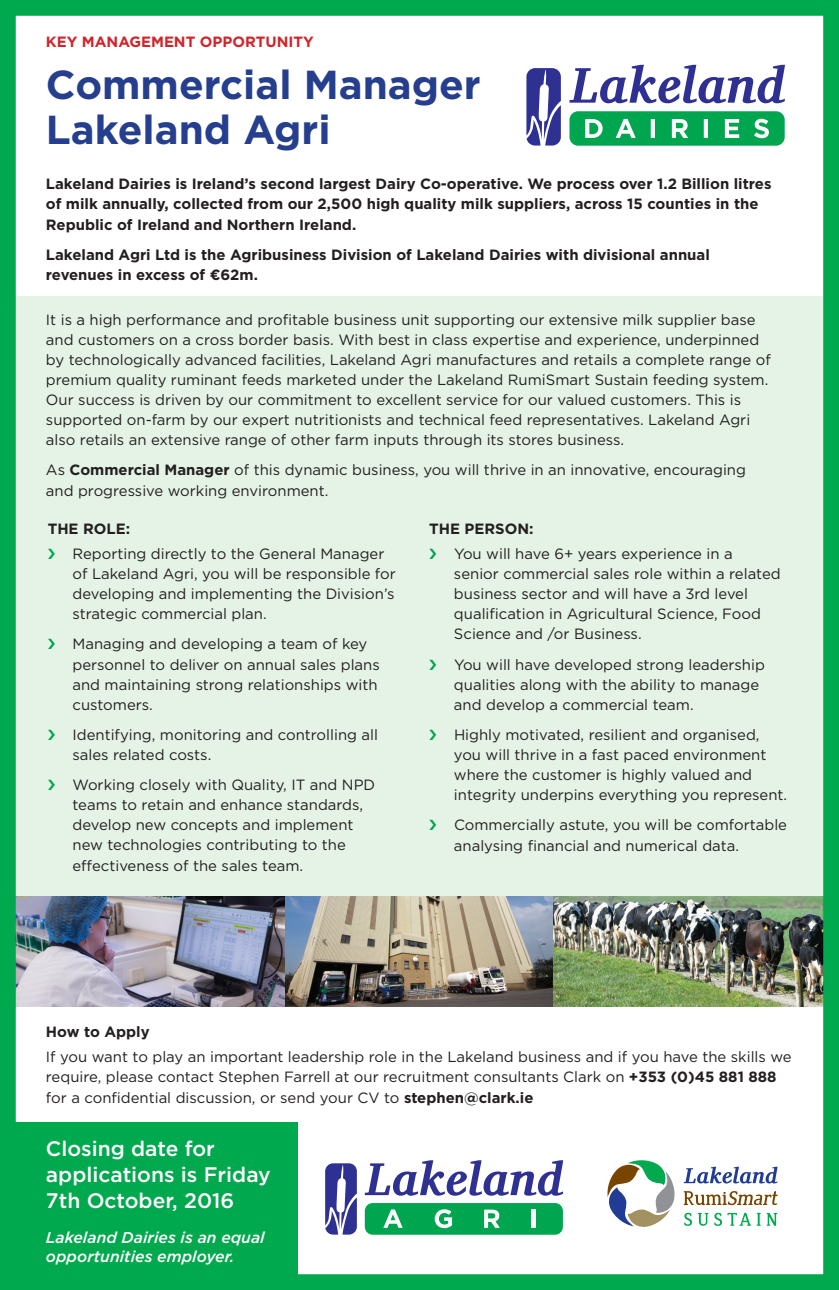
<style>
.page{position:relative;width:839px;height:1290px;background:#fff}
.page>*{position:absolute;margin:0;border:0;box-sizing:border-box;transform-origin:0 0}
.t1{font:700 40.43px "Gotham";color:#253f8e}
.t2{font:500 21px/26.2px "Gotham";color:#fff}
.t3{font:italic 500 15.75px/19.2px "Gotham";color:#fff}
.t4{font:14.88px/20.1px "Gotham";color:#231f20}
.t5{font:700 14.88px/20.1px "Gotham";color:#231f20}
.t6{font:700 14.88px "Gotham";color:#d1232a}
.s1{font-weight:700}
</style>
<div class="page">
<img style="left:17px;top:895px;width:804px;height:112px">
<div style="left:10px;top:1122px;width:288px;height:158px;background:#00a94e"></div>
<div style="left:10px;top:296px;width:821px;height:599px;background:#e5f3e7"></div>
<svg style="left:683px;top:1191px;width:94px;height:14px"></svg>
<svg style="left:684px;top:1213px;width:7px;height:13px"></svg>
<svg style="left:697px;top:1213px;width:11px;height:13px"></svg>
<svg style="left:714px;top:1213px;width:7px;height:13px"></svg>
<svg style="left:727px;top:1213px;width:33px;height:13px"></svg>
<svg style="left:766px;top:1213px;width:11px;height:13px"></svg>
<svg style="left:683px;top:1167px;width:94px;height:16px"></svg>
<svg style="left:607px;top:1160px;width:68px;height:67px"></svg>
<div style="left:0;top:0;width:838px;height:1290px;border:16px solid #00a94e"></div>
<svg style="left:569px;top:111px;width:215px;height:35px;background:#2bb46c"></svg>
<svg style="left:569px;top:65px;width:215px;height:38px"></svg>
<svg style="left:526px;top:68px;width:34px;height:78px"></svg>
<div style="left:365px;top:1203px;width:197px;height:32px;background:#00a54f;border-radius:8px"></div>
<svg style="left:365px;top:1160px;width:198px;height:35px"></svg>
<svg style="left:325px;top:1163px;width:32px;height:71px"></svg>
<svg style="left:383px;top:1209px;width:19px;height:19px"></svg>
<svg style="left:434px;top:1209px;width:18px;height:19px"></svg>
<svg style="left:484px;top:1209px;width:15px;height:19px"></svg>
<hr style="left:531px;top:1209px;width:4px;height:19px;background:#fff">
<p class="t6" style="left:46px;top:32px;width:269px">KEY MANAGEMENT OPPORTUNITY</p>
<p class="t1" style="left:46px;top:58px;width:436px">Commercial Manager</p>
<p class="t1" style="left:46px;top:103px;width:286px">Lakeland Agri</p>
<p class="t5" style="left:46px;top:174px;width:727px">Lakeland Dairies is Ireland’s second largest Dairy Co-operative. We process over 1.2 Billion litres of milk annually, collected from our 2,500 high quality milk suppliers, across 15 counties in the<br>Republic of Ireland and Northern Ireland.</p>
<p class="t5" style="left:46px;top:244px;width:665px">Lakeland Agri Ltd is the Agribusiness Division of Lakeland Dairies with divisional annual revenues in excess of €62m.</p>
<p class="t4" style="left:46px;top:309px;width:726px">It is a high performance and profitable business unit supporting our extensive milk supplier base and customers on a cross border basis. With best in class expertise and experience, underpinned by technologically advanced facilities, Lakeland Agri manufactures and retails a complete range of premium quality ruminant feeds marketed under the Lakeland RumiSmart Sustain feeding system.<br>Our success is driven by our commitment to excellent service for our valued customers. This is supported on-farm by our expert nutritionists and technical feed representatives. Lakeland Agri also retails an extensive range of other farm inputs through its stores business.</p>
<p class="t4" style="left:46px;top:460px;width:701px">As <span class="s1">Commercial Manager</span> of this dynamic business, you will thrive in an innovative, encouraging and progressive working environment.</p>
<p class="t5" style="left:48px;top:518px;width:84px">THE ROLE:</p>
<p class="t4" style="left:72px;top:543px;width:325px">Reporting directly to the General Manager of Lakeland Agri, you will be responsible for developing and implementing the Division’s strategic commercial plan.</p>
<p class="t4" style="left:72px;top:634px;width:309px">Managing and developing a team of key personnel to deliver on annual sales plans and maintaining strong relationships with customers.</p>
<p class="t4" style="left:72px;top:724px;width:307px">Identifying, monitoring and controlling all sales related costs.</p>
<p class="t4" style="left:72px;top:774px;width:304px">Working closely with Quality, IT and NPD teams to retain and enhance standards, develop new concepts and implement new technologies contributing to the effectiveness of the sales team.</p>
<p class="t5" style="left:429px;top:518px;width:106px">THE PERSON:</p>
<p class="t4" style="left:454px;top:543px;width:328px">You will have 6+ years experience in a senior commercial sales role within a related business sector and will have a 3rd level qualification in Agricultural Science, Food Science and /or Business.</p>
<p class="t4" style="left:454px;top:654px;width:312px">You will have developed strong leadership qualities along with the ability to manage and develop a commercial team.</p>
<p class="t4" style="left:454px;top:724px;width:335px">Highly motivated, resilient and organised, you will thrive in a fast paced environment where the customer is highly valued and integrity underpins everything you represent.</p>
<p class="t4" style="left:454px;top:814px;width:334px;line-height:21px">Commercially astute, you will be comfortable analysing financial and numerical data.</p>
<p class="t5" style="left:46px;top:1022px;width:105px">How to Apply</p>
<p class="t4" style="left:46px;top:1047px;width:747px">If you want to play an important leadership role in the Lakeland business and if you have the skills we require, please contact Stephen Farrell at our recruitment consultants Clark on <span class="s1">+353 (0)45 881 888 </span>for a confidential discussion, or send your CV to <span class="s1">stephen@clark.ie</span></p>
<p class="t2" style="left:46px;top:1135px;width:226px">Closing date for applications is Friday<br>7th October, 2016</p>
<p class="t3" style="left:46px;top:1227px;width:220px">Lakeland Dairies is an equal opportunities employer.</p>
</div>
